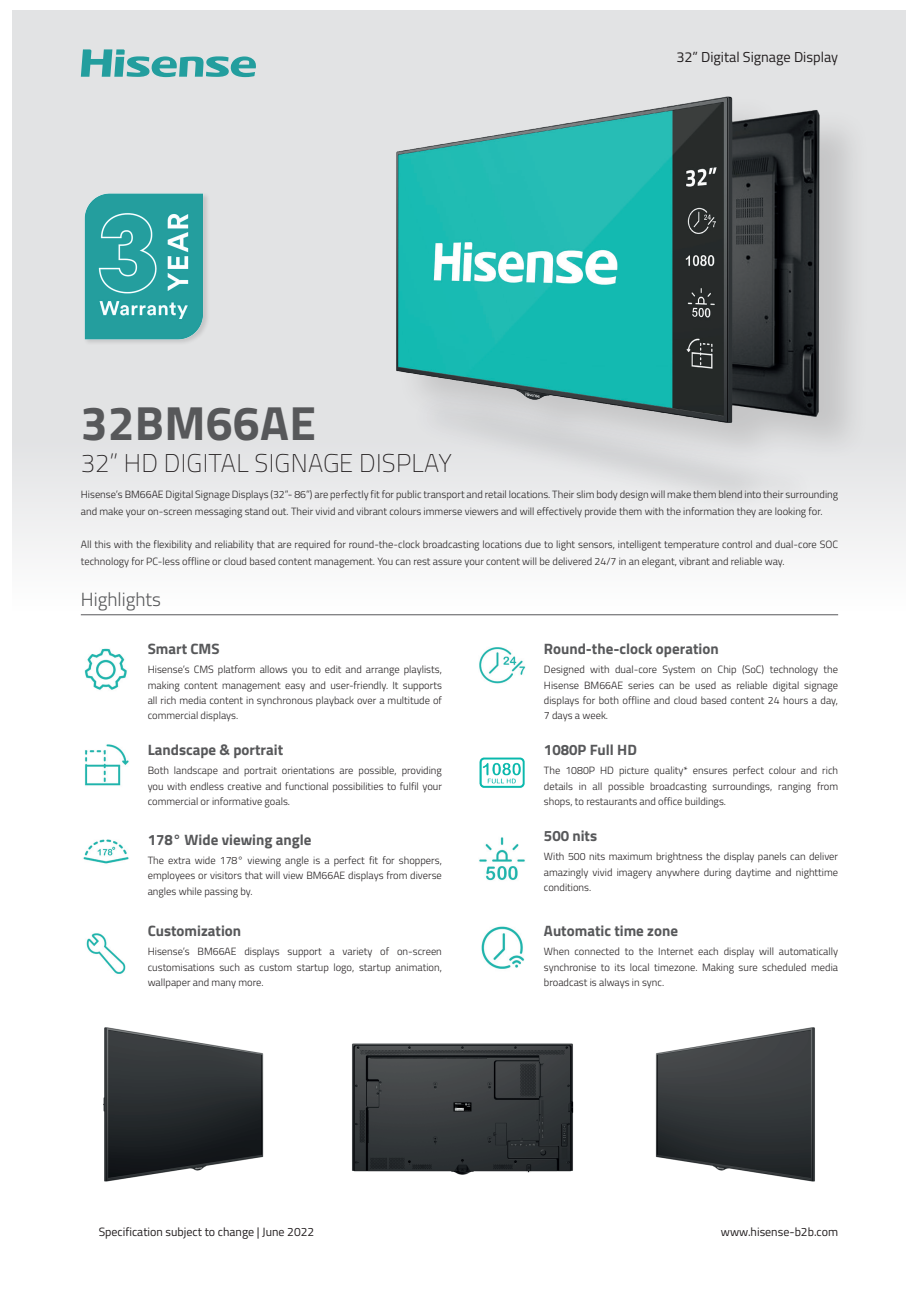
<style>
.page{position:relative;width:919px;height:1289px;background:#fff}
.page>*{position:absolute;margin:0;border:0;box-sizing:border-box;transform-origin:0 0}
.t1{font:700 48px "Titillium Web";letter-spacing:.005em;color:#57585a}
.t2{font:200 25.65px "Titillium Web";letter-spacing:.01em;color:#231f20}
.t3{font:300 19.05px "Titillium Web";color:#57585a}
.t4{font:700 15px "Titillium Web";color:#57585a}
.t5{font:14.4px "Titillium Web";color:#231f20}
.t6{font:12px "Titillium Web";color:#231f20}
.t7{font:300 10.5px/15.3px "Titillium Web";color:#231f20;text-align:justify}
</style>
<div class="page">
<div style="left:12px;top:10px;width:893px;height:706px;background:linear-gradient(to bottom,#d9dadc,#fafafb)"></div>
<svg style="left:81px;top:49px;width:176px;height:28px"></svg>
<div style="left:83px;top:192px;width:127px;height:153px;background:#231f20;opacity:.15"></div>
<img style="left:81px;top:193px;width:145px;height:146px">
<img style="left:338px;top:308px;width:537px;height:211px">
<div style="left:395px;top:94px;width:476px;height:374px;background:#e1e2e3"></div>
<img style="left:359px;top:77px;width:493px;height:378px">
<img style="left:103px;top:1027px;width:161px;height:155px">
<img style="left:352px;top:1043px;width:222px;height:132px">
<img style="left:655px;top:1027px;width:160px;height:155px">
<img style="left:82px;top:645px;width:48px;height:47px">
<img style="left:478px;top:641px;width:48px;height:47px">
<img style="left:85px;top:744px;width:44px;height:42px">
<img style="left:479px;top:757px;width:46px;height:31px">
<img style="left:83px;top:839px;width:46px;height:25px">
<img style="left:479px;top:837px;width:46px;height:44px">
<img style="left:86px;top:933px;width:40px;height:41px">
<img style="left:481px;top:926px;width:44px;height:43px">
<hr style="left:81px;top:614px;width:757px;height:1px;background:#57585a">
<h1 class="t1" style="left:81px;top:386px;width:236px">32BM66AE</h1>
<h2 class="t2" style="left:81px;top:445px;width:372px">32” HD DIGITAL SIGNAGE DISPLAY</h2>
<h3 class="t5" style="left:676px;top:46px;width:163px">32” Digital Signage Display</h3>
<p class="t7" style="left:81px;top:486px;width:758px;line-height:16.5px">Hisense’s BM66AE Digital Signage Displays (32”- 86”) are perfectly fit for public transport and retail locations. Their slim body design will make them blend into their surrounding and make your on-screen messaging stand out. Their vivid and vibrant colours immerse viewers and will effectively provide them with the information they are looking for.</p>
<p class="t7" style="left:81px;top:535px;width:758px;line-height:16.5px">All this with the flexibility and reliability that are required for round-the-clock broadcasting locations due to light sensors, intelligent temperature control and dual-core SOC technology for PC-less offline or cloud based content management. You can rest assure your content will be delivered 24/7 in an elegant, vibrant and reliable way.</p>
<h3 class="t3" style="left:81px;top:585px;width:82px">Highlights</h3>
<h3 class="t4" style="left:148px;top:637px;width:73px">Smart CMS</h3>
<p class="t7" style="left:148px;top:661px;width:296px">Hisense’s CMS platform allows you to edit and arrange playlists, making content management easy and user-friendly. It supports all rich media content in synchronous playback over a multitude of commercial displays.</p>
<h3 class="t4" style="left:148px;top:738px;width:137px">Landscape &amp; portrait</h3>
<p class="t7" style="left:148px;top:762px;width:296px">Both landscape and portrait orientations are possible, providing you with endless creative and functional possibilities to fulfil your commercial or informative goals.</p>
<h3 class="t4" style="left:148px;top:828px;width:165px">178° Wide viewing angle</h3>
<p class="t7" style="left:148px;top:852px;width:295px">The extra wide 178° viewing angle is a perfect fit for shoppers, employees or visitors that will view BM66AE displays from diverse angles while passing by.</p>
<h3 class="t4" style="left:148px;top:919px;width:95px">Customization</h3>
<p class="t7" style="left:148px;top:943px;width:296px">Hisense’s BM66AE displays support a variety of on-screen customisations such as custom startup logo, startup animation, wallpaper and many more.</p>
<p class="t6" style="left:99px;top:1222px;width:217px">Specification subject to change | June 2022</p>
<h3 class="t4" style="left:544px;top:637px;width:176px">Round-the-clock operation</h3>
<p class="t7" style="left:544px;top:661px;width:296px">Designed with dual-core System on Chip (SoC) technology the Hisense BM66AE series can be used as reliable digital signage displays for both offline and cloud based content 24 hours a day, 7 days a week.</p>
<h3 class="t4" style="left:544px;top:738px;width:94px">1080P Full HD</h3>
<p class="t7" style="left:544px;top:762px;width:296px">The 1080P HD picture quality* ensures perfect colour and rich details in all possible broadcasting surroundings, ranging from shops, to restaurants and office buildings.</p>
<h3 class="t4" style="left:544px;top:824px;width:55px">500 nits</h3>
<p class="t7" style="left:544px;top:848px;width:296px">With 500 nits maximum brightness the display panels can deliver amazingly vivid imagery anywhere during daytime and nighttime conditions.</p>
<h3 class="t4" style="left:544px;top:919px;width:135px">Automatic time zone</h3>
<p class="t7" style="left:544px;top:943px;width:296px">When connected to the Internet each display will automatically synchronise to its local timezone. Making sure scheduled media broadcast is always in sync.</p>
<p class="t6" style="left:720px;top:1222px;width:119px">www.hisense-b2b.com</p>
</div>
